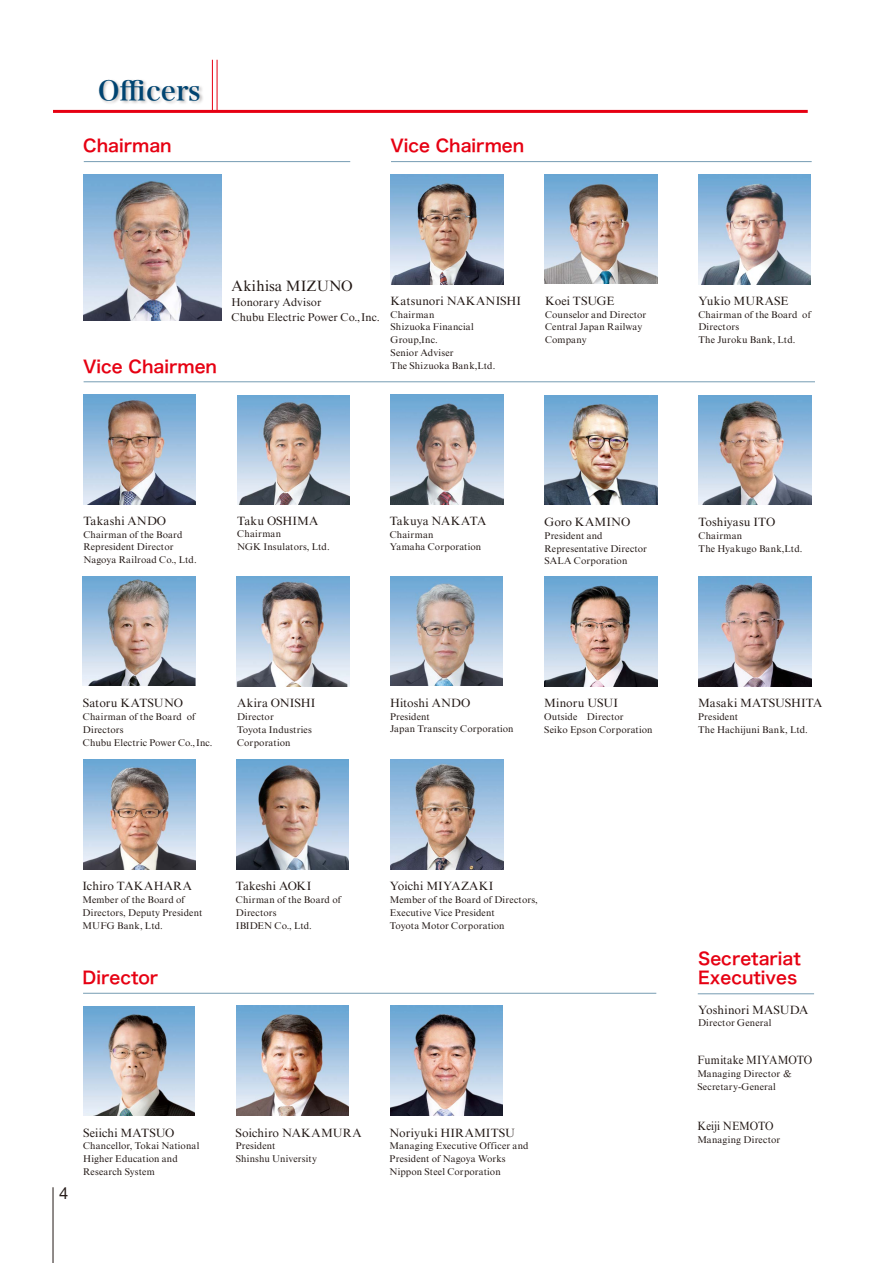
<style>
.page{position:relative;width:893px;height:1263px;background:#fff}
.page>*{position:absolute;margin:0;border:0;box-sizing:border-box;transform-origin:0 0}
.t1{font:27px "Hira Min Pro N W6";color:#004471}
.t2{font:17.1px/19.5px "Hiragino Sans W6";color:#e60012}
.t3{font:16.5px "Helvetica Neue";color:#221815}
.t4{font:15px "DFHS Mincho W5";letter-spacing:.005em;color:#221815}
.t5{font:12px "DFHS Mincho W5";letter-spacing:.005em;color:#221815}
.t6{font:12px "DFHS Mincho W5";letter-spacing:.005em;color:#221815;scale:.91 1}
.t7{font:12px "DFHS Mincho W5";letter-spacing:-.02em;color:#221815}
.t8{font:11.25px/15px "DFHS Mincho W5";letter-spacing:.01em;color:#221815}
.t9{font:9.75px/12.8px "DFHS Mincho W5";letter-spacing:.015em;color:#221815}
</style>
<div class="page">
<hr style="left:212px;top:60px;width:1px;height:51px;background:#e60012">
<hr style="left:217px;top:60px;width:1px;height:51px;background:#e60012">
<hr style="left:53px;top:110px;width:755px;height:3px;background:#e60012">
<img style="left:96px;top:80px;width:112px;height:33px">
<hr style="left:53px;top:1187px;width:1px;height:76px;background:#221815">
<hr style="left:84px;top:381px;width:731px;height:1px;background:#769cb3">
<hr style="left:83px;top:993px;width:573px;height:1px;background:#769cb3">
<hr style="left:84px;top:161px;width:266px;height:1px;background:#769cb3">
<hr style="left:391px;top:161px;width:421px;height:1px;background:#769cb3">
<hr style="left:698px;top:993px;width:116px;height:1px;background:#769cb3">
<img style="left:391px;top:175px;width:112px;height:109px">
<img style="left:699px;top:175px;width:112px;height:109px">
<img style="left:83px;top:1006px;width:112px;height:109px">
<img style="left:237px;top:1006px;width:111px;height:109px">
<img style="left:390px;top:1006px;width:112px;height:109px">
<img style="left:84px;top:175px;width:138px;height:145px">
<img style="left:544px;top:175px;width:113px;height:109px">
<img style="left:83px;top:395px;width:113px;height:109px">
<img style="left:237px;top:395px;width:113px;height:110px">
<img style="left:545px;top:395px;width:112px;height:110px">
<img style="left:699px;top:395px;width:112px;height:110px">
<img style="left:83px;top:576px;width:112px;height:110px">
<img style="left:237px;top:576px;width:113px;height:110px">
<img style="left:390px;top:576px;width:113px;height:110px">
<img style="left:545px;top:576px;width:112px;height:110px">
<img style="left:699px;top:576px;width:112px;height:110px">
<img style="left:83px;top:760px;width:113px;height:109px">
<img style="left:390px;top:760px;width:113px;height:109px">
<img style="left:236px;top:760px;width:113px;height:109px">
<img style="left:391px;top:395px;width:112px;height:109px">
<h1 class="t1" style="left:98px;top:67px;width:105px">Officers</h1>
<h2 class="t2" style="left:83px;top:136px;width:90px">Chairman</h2>
<h2 class="t2" style="left:390px;top:136px;width:135px">Vice Chairmen</h2>
<h2 class="t2" style="left:83px;top:356px;width:135px">Vice Chairmen</h2>
<h3 class="t4" style="left:231px;top:278px;width:123px">Akihisa MIZUNO</h3>
<p class="t8" style="left:231px;top:295px;width:150px">Honorary Advisor<br>Chubu Electric Power Co.,Inc.</p>
<p class="t5" style="left:391px;top:295px;width:132px">Katsunori NAKANISHI</p>
<p class="t9" style="left:391px;top:308px;width:106px">Chairman<br>Shizuoka Financial<br>Group,Inc.<br>Senior Adviser<br>The Shizuoka Bank,Ltd.</p>
<p class="t7" style="left:545px;top:295px;width:71px">Koei TSUGE</p>
<p class="t9" style="left:545px;top:308px;width:103px">Counselor and Director<br>Central Japan Railway<br>Company</p>
<p class="t5" style="left:698px;top:295px;width:92px">Yukio MURASE</p>
<p class="t9" style="left:698px;top:308px;width:114px">Chairman of the Board of<br>Directors<br>The Juroku Bank, Ltd.</p>
<p class="t5" style="left:83px;top:514px;width:84px">Takashi ANDO</p>
<p class="t9" style="left:83px;top:528px;width:115px">Chairman of the Board<br>Represident Director<br>Nagoya Railroad Co., Ltd.</p>
<p class="t5" style="left:237px;top:514px;width:83px">Taku OSHIMA</p>
<p class="t9" style="left:237px;top:528px;width:94px">Chairman<br>NGK Insulators, Ltd.</p>
<p class="t5" style="left:83px;top:697px;width:102px">Satoru KATSUNO</p>
<p class="t9" style="left:83px;top:710px;width:131px">Chairman of the Board of<br>Directors<br>Chubu Electric Power Co.,Inc.</p>
<p class="t5" style="left:237px;top:697px;width:80px">Akira ONISHI</p>
<p class="t9" style="left:237px;top:710px;width:76px">Director<br>Toyota Industries<br>Corporation</p>
<p class="t5" style="left:390px;top:514px;width:98px">Takuya NAKATA</p>
<p class="t9" style="left:390px;top:528px;width:93px">Chairman<br>Yamaha Corporation</p>
<p class="t5" style="left:545px;top:516px;width:87px">Goro KAMINO</p>
<p class="t9" style="left:544px;top:529px;width:104px">President and<br>Representative Director<br>SALA Corporation</p>
<p class="t5" style="left:698px;top:516px;width:78px">Toshiyasu ITO</p>
<p class="t9" style="left:698px;top:529px;width:105px">Chairman<br>The Hyakugo Bank,Ltd.</p>
<p class="t5" style="left:390px;top:696px;width:82px">Hitoshi ANDO</p>
<p class="t9" style="left:390px;top:710px;width:125px">President<br>Japan Transcity Corporation</p>
<p class="t5" style="left:544px;top:697px;width:75px">Minoru USUI</p>
<p class="t9" style="left:544px;top:710px;width:110px">Outside　Director<br>Seiko Epson Corporation</p>
<p class="t5" style="left:698px;top:697px;width:126px">Masaki MATSUSHITA</p>
<p class="t9" style="left:698px;top:710px;width:111px">President<br>The Hachijuni Bank, Ltd.</p>
<p class="t5" style="left:82px;top:880px;width:111px">Ichiro TAKAHARA</p>
<p class="t9" style="left:82px;top:893px;width:121px">Member of the Board of<br>Directors, Deputy President<br>MUFG Bank, Ltd.</p>
<h2 class="t2" style="left:83px;top:967px;width:77px">Director</h2>
<p class="t5" style="left:236px;top:880px;width:89px">Takeshi AOKI　</p>
<p class="t9" style="left:236px;top:893px;width:107px">Chirman of the Board of<br>Directors<br>IBIDEN Co., Ltd.</p>
<p class="t5" style="left:390px;top:880px;width:117px">Yoichi MIYAZAKI　</p>
<p class="t9" style="left:390px;top:893px;width:149px">Member of the Board of Directors,<br>Executive Vice President<br>Toyota Motor Corporation</p>
<h3 class="t3" style="left:59px;top:1183px;width:11px">4</h3>
<p class="t5" style="left:83px;top:1126px;width:93px">Seiichi MATSUO</p>
<p class="t9" style="left:83px;top:1140px;width:118px">Chancellor, Tokai National<br>Higher Education and<br>Research System</p>
<p class="t5" style="left:236px;top:1126px;width:128px">Soichiro NAKAMURA</p>
<p class="t9" style="left:236px;top:1140px;width:83px">President<br>Shinshu University</p>
<p class="t5" style="left:390px;top:1126px;width:127px">Noriyuki HIRAMITSU</p>
<p class="t9" style="left:390px;top:1140px;width:141px">Managing Executive Officer and<br>President of Nagoya Works<br>Nippon Steel Corporation</p>
<h2 class="t2" style="left:698px;top:948px;width:104px">Secretariat<br>Executives</h2>
<p class="t5" style="left:698px;top:1003px;width:112px">Yoshinori MASUDA</p>
<p class="t9" style="left:698px;top:1017px;width:75px">Director General</p>
<p class="t6" style="left:697px;top:1054px;width:128px">Fumitake MIYAMOTO</p>
<p class="t9" style="left:697px;top:1067px;width:96px">Managing Director ＆<br>Secretary-General</p>
<p class="t6" style="left:697px;top:1120px;width:85px">Keiji NEMOTO</p>
<p class="t9" style="left:697px;top:1133px;width:84px">Managing Director</p>
</div>
